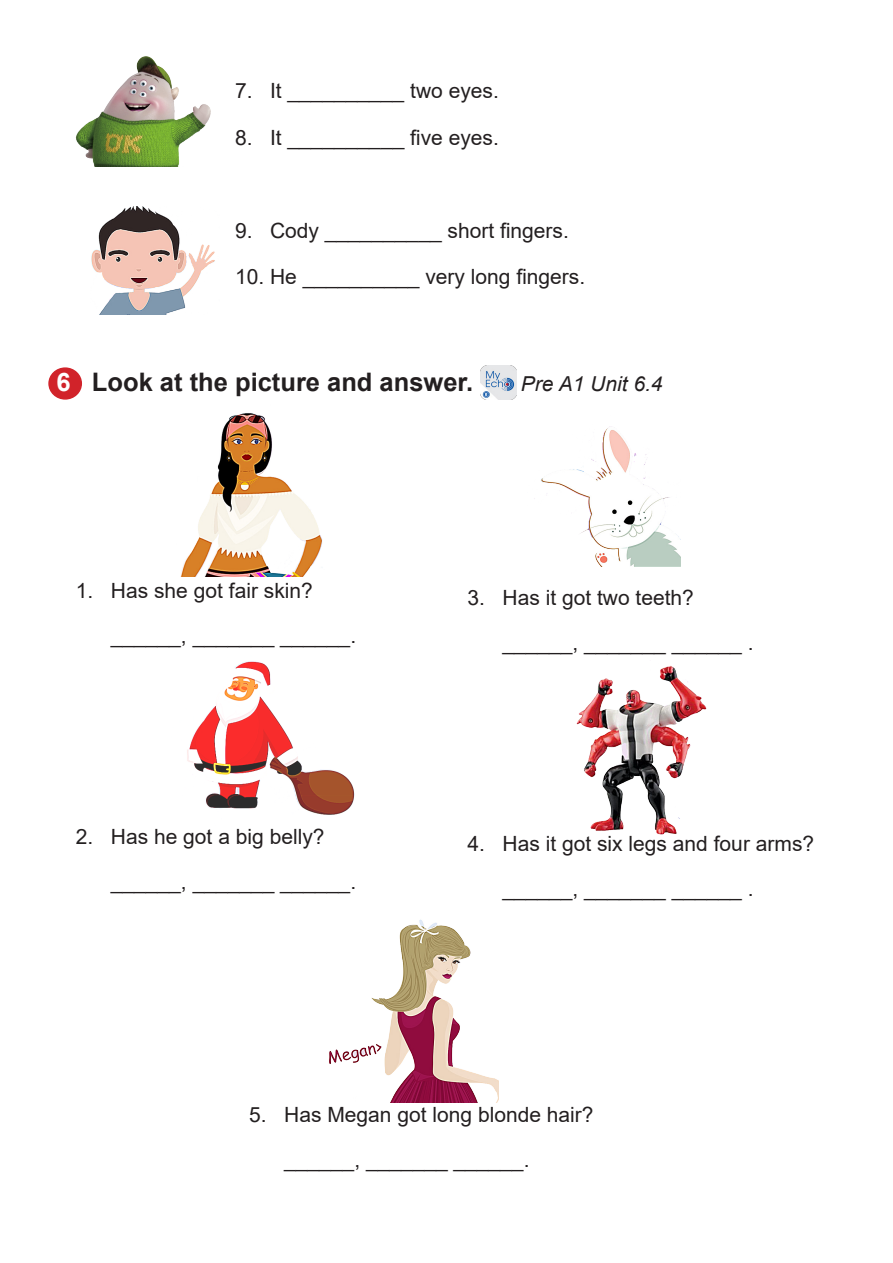
<style>
.page{position:relative;width:893px;height:1263px;background:#fff}
.page>*{position:absolute;margin:0;border:0;box-sizing:border-box;transform-origin:0 0}
.t1{font:700 25.5px "Arial";color:#231f20}
.t2{font:21px "Arial";color:#231f20}
.t3{font:italic 20.55px "Arial";color:#231f20}
.s1{color:#fff}
</style>
<div class="page">
<div style="left:49px;top:368px;width:32px;height:31px;background:#d1232a;border-radius:50%"></div>
<div style="left:48px;top:367px;width:34px;height:33px;border:2px solid #d1232a;border-radius:50%"></div>
<img style="left:481px;top:365px;width:35px;height:34px">
<img style="left:91px;top:206px;width:124px;height:109px">
<img style="left:75px;top:56px;width:136px;height:111px">
<img style="left:187px;top:661px;width:168px;height:154px">
<img style="left:329px;top:919px;width:170px;height:183px">
<img style="left:576px;top:666px;width:131px;height:169px">
<img style="left:534px;top:426px;width:146px;height:140px">
<img style="left:181px;top:413px;width:142px;height:163px">
<p class="t2" style="left:235px;top:76px;width:265px">7. It __________ two eyes.</p>
<p class="t2" style="left:235px;top:123px;width:265px">8. It __________ five eyes.</p>
<p class="t2" style="left:235px;top:216px;width:335px">9. Cody __________ short fingers.</p>
<p class="t2" style="left:235px;top:262px;width:352px">10. He __________ very long fingers.</p>
<p class="t1" style="left:57px;top:364px;width:418px"><span class="s1">6</span> Look at the picture and answer.</p>
<p class="t3" style="left:521px;top:371px;width:143px">Pre A1 Unit 6.4</p>
<p class="t2" style="left:76px;top:576px;width:238px">1. Has she got fair skin?</p>
<p class="t2" style="left:111px;top:621px;width:247px">______, _______ ______.</p>
<p class="t2" style="left:76px;top:822px;width:250px">2. Has he got a big belly?</p>
<p class="t2" style="left:111px;top:867px;width:247px">______, _______ ______.</p>
<p class="t2" style="left:467px;top:583px;width:228px">3. Has it got two teeth?</p>
<p class="t2" style="left:502px;top:628px;width:253px">______, _______ ______ .</p>
<p class="t2" style="left:467px;top:829px;width:348px">4. Has it got six legs and four arms?</p>
<p class="t2" style="left:502px;top:874px;width:253px">______, _______ ______ .</p>
<p class="t2" style="left:249px;top:1100px;width:346px">5. Has Megan got long blonde hair?</p>
<p class="t2" style="left:284px;top:1145px;width:247px">______, _______ ______.</p>
</div>
